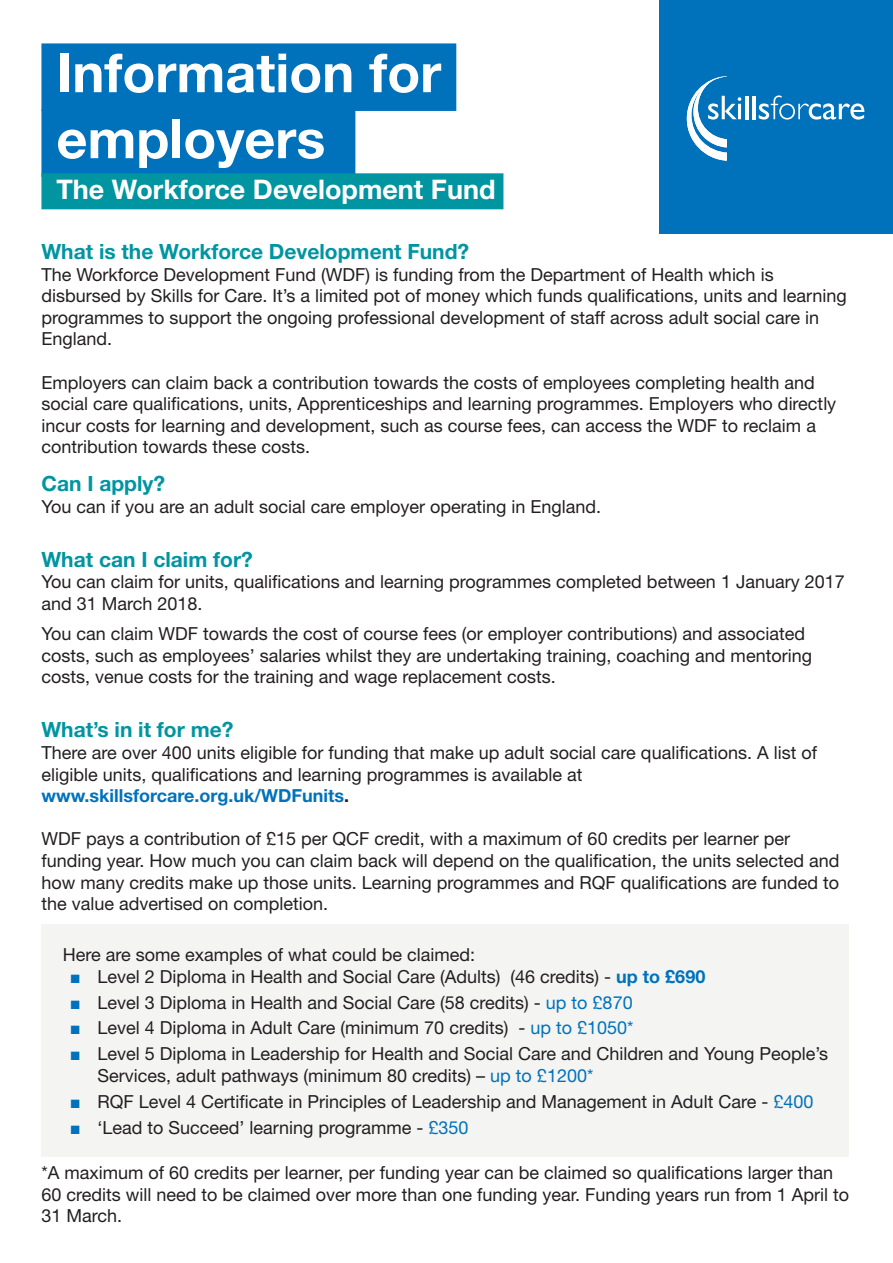
<style>
.page{position:relative;width:893px;height:1263px;background:#fff}
.page>*{position:absolute;margin:0;border:0;box-sizing:border-box;transform-origin:0 0}
.t1{font:700 54px/66px "Helvetica Neue LT Std";color:#fff}
.t2{font:700 27px "Helvetica Neue LT Std";color:#fff}
.t3{font:700 21px "Helvetica Neue LT Std";color:#0095a1}
.t4{font:18px/21.6px "Helvetica Neue LT Std";color:#231f20}
.t5{font:700 18px "Helvetica Neue LT Std";color:#0071bb}
.s1{color:#231f20}
.s2{font-family:"Arial Narrow";color:#0071bb}
.s3{font-weight:700;color:#0072bc}
.s4{color:#0072bc}
</style>
<div class="page">
<div style="left:41px;top:43px;width:415px;height:68px;background:#0071bb"></div>
<div style="left:41px;top:109px;width:314px;height:68px;background:#0071bb"></div>
<div style="left:41px;top:173px;width:462px;height:36px;background:#0095a1"></div>
<div style="left:659px;top:0;width:234px;height:234px;background:#0072bc"></div>
<svg style="left:687px;top:76px;width:54px;height:85px"></svg>
<hr style="left:745px;top:96px;width:3px;height:23px;background:#fff">
<hr style="left:752px;top:96px;width:3px;height:23px;background:#fff">
<svg style="left:759px;top:95px;width:105px;height:25px"></svg>
<div style="left:41px;top:924px;width:808px;height:233px;background:#f4f4f3"></div>
<p class="t1" style="left:56px;top:39px;width:386px">Information for employers</p>
<p class="t2" style="left:56px;top:172px;width:441px">The Workforce Development Fund</p>
<p class="t3" style="left:41px;top:238px;width:429px">What is the Workforce Development Fund?</p>
<p class="t4" style="left:41px;top:263px;width:807px">The Workforce Development Fund (WDF) is funding from the Department of Health which is disbursed by Skills for Care. It’s a limited pot of money which funds qualifications, units and learning programmes to support the ongoing professional development of staff across adult social care in England.</p>
<p class="t4" style="left:41px;top:371px;width:796px">Employers can claim back a contribution towards the costs of employees completing health and social care qualifications, units, Apprenticeships and learning programmes. Employers who directly incur costs for learning and development, such as course fees, can access the WDF to reclaim a contribution towards these costs.</p>
<p class="t3" style="left:41px;top:471px;width:125px">Can I apply?</p>
<p class="t4" style="left:41px;top:495px;width:561px">You can if you are an adult social care employer operating in England.</p>
<p class="t3" style="left:41px;top:546px;width:213px">What can I claim for?</p>
<p class="t4" style="left:41px;top:571px;width:805px">You can claim for units, qualifications and learning programmes completed between 1 January 2017 and 31 March 2018.</p>
<p class="t4" style="left:41px;top:623px;width:772px">You can claim WDF towards the cost of course fees (or employer contributions) and associated costs, such as employees’ salaries whilst they are undertaking training, coaching and mentoring costs, venue costs for the training and wage replacement costs.</p>
<p class="t3" style="left:41px;top:717px;width:194px">What’s in it for me?</p>
<p class="t4" style="left:41px;top:741px;width:777px">There are over 400 units eligible for funding that make up adult social care qualifications. A list of eligible units, qualifications and learning programmes is available at</p>
<p class="t5" style="left:41px;top:785px;width:309px">www.skillsforcare.org.uk/WDFunits<span class="s1">.</span></p>
<p class="t4" style="left:41px;top:828px;width:799px">WDF pays a contribution of £15 per QCF credit, with a maximum of 60 credits per learner per funding year. How much you can claim back will depend on the qualification, the units selected and how many credits make up those units. Learning programmes and RQF qualifications are funded to the value advertised on completion.</p>
<p class="t4" style="left:63px;top:944px;width:414px">Here are some examples of what could be claimed:</p>
<p class="t4" style="left:71px;top:965px;width:636px"><span class="s2">■</span> Level 2 Diploma in Health and Social Care (Adults) (46 credits) - <span class="s3">up to £690</span></p>
<p class="t4" style="left:71px;top:991px;width:563px"><span class="s2">■</span> Level 3 Diploma in Health and Social Care (58 credits) - <span class="s4">up to £870</span></p>
<p class="t4" style="left:71px;top:1017px;width:564px"><span class="s2">■</span> Level 4 Diploma in Adult Care (minimum 70 credits) - <span class="s4">up to £1050*</span></p>
<p class="t4" style="left:97px;top:1043px;width:732px;text-indent:-26px"><span class="s2">■</span> Level 5 Diploma in Leadership for Health and Social Care and Children and Young People’s<br>Services, adult pathways (minimum 80 credits) – <span class="s4">up to £1200*</span></p>
<p class="t4" style="left:71px;top:1090px;width:744px"><span class="s2">■</span> RQF Level 4 Certificate in Principles of Leadership and Management in Adult Care - <span class="s4">£400</span></p>
<p class="t4" style="left:71px;top:1116px;width:399px"><span class="s2">■</span> ‘Lead to Succeed’ learning programme - <span class="s4">£350</span></p>
<p class="t4" style="left:41px;top:1162px;width:809px">*A maximum of 60 credits per learner, per funding year can be claimed so qualifications larger than<br>60 credits will need to be claimed over more than one funding year. Funding years run from 1 April to<br>31 March.</p>
</div>
